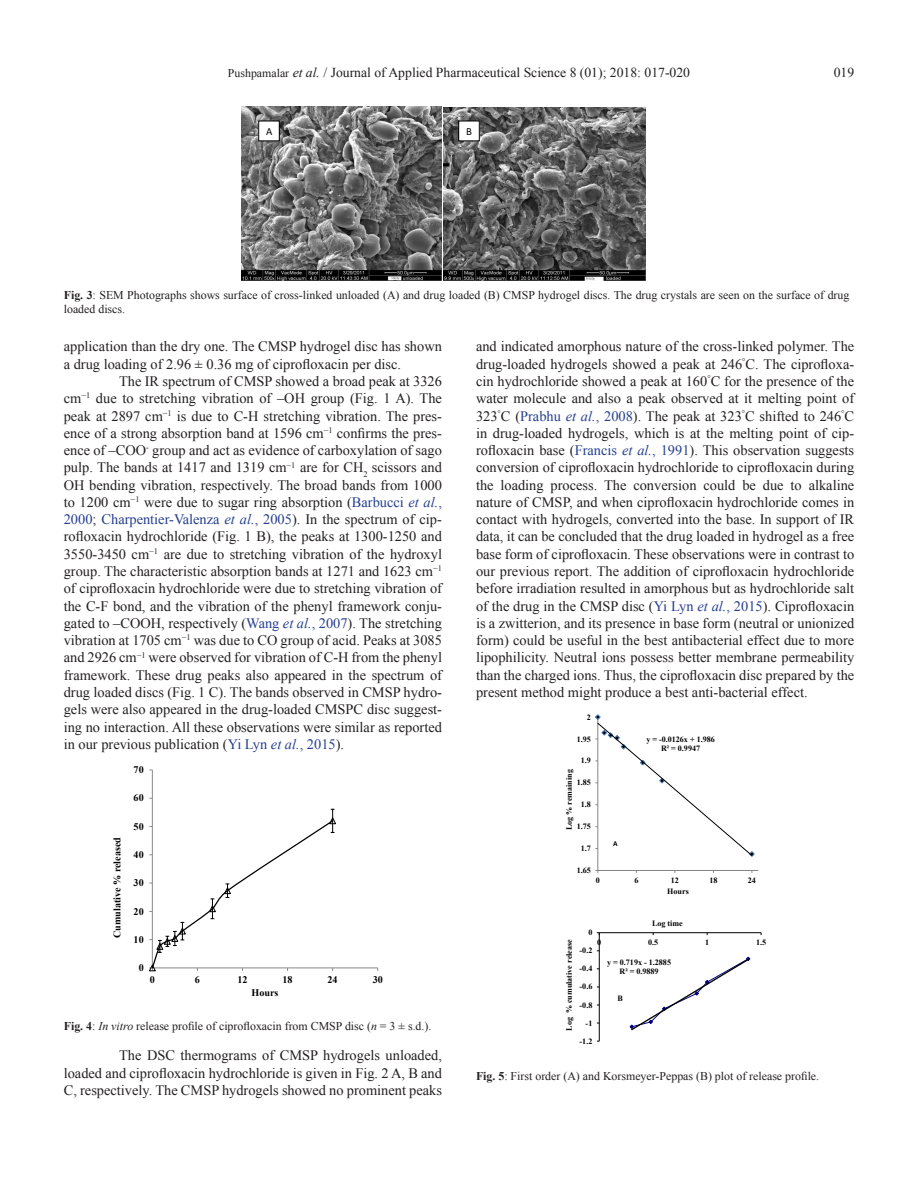
<style>
.page{position:relative;width:918px;height:1188px;background:#fff}
.page>*{position:absolute;margin:0;border:0;box-sizing:border-box;transform-origin:0 0}
.Body_Text{font:14.4px/17.2px "Times New Roman";color:#231f20;text-align:justify}
.Page_B_Header{font:13.65px "Times New Roman";color:#231f20}
.Page_Numbers_C{font:13.65px "Times New Roman";color:#231f20}
.Table_Caption_2_Colu{font:11.85px/14.2px "Times New Roman";color:#231f20}
.Table_Figure_Caption{font:11.85px "Times New Roman";color:#231f20}
.t1{font:10.8px "Calibri";color:#000}
.t2{font:700 10.05px "Times New Roman";color:#000}
.t3{font:700 8.1px/9.3px "Times New Roman";color:#000;text-align:center}
.t4{font:700 7.5px "Calibri";color:#000}
.s1{font-size:11.85px}
.s2{font-style:italic}
.s3{font-weight:700}
.s4{color:#253f8e}
.s5{font-style:italic;color:#253f8e}
</style>
<div class="page">
<hr style="left:152px;top:770px;width:1px;height:198px;background:#898989">
<hr style="left:152px;top:968px;width:226px;height:1px;background:#898989">
<svg style="left:149px;top:809px;width:187px;height:162px"></svg>
<hr style="left:598px;top:717px;width:1px;height:153px;background:#868686">
<hr style="left:598px;top:870px;width:160px;height:1px;background:#868686">
<svg style="left:595px;top:714px;width:160px;height:143px"></svg>
<hr style="left:599px;top:933px;width:1px;height:108px;background:#000">
<hr style="left:599px;top:932px;width:162px;height:1px;background:#000">
<svg style="left:629px;top:956px;width:122px;height:75px"></svg>
<div style="left:608px;top:837px;width:23px;height:15px;background:#fff"></div>
<img style="left:242px;top:106px;width:403px;height:175px">
<div style="left:259px;top:121px;width:20px;height:20px;background:#fff"></div>
<div style="left:258px;top:121px;width:22px;height:20px;border:1px solid #000"></div>
<div style="left:459px;top:121px;width:20px;height:20px;background:#fff"></div>
<div style="left:458px;top:121px;width:22px;height:20px;border:1px solid #000"></div>
<p class="Page_B_Header" style="left:228px;top:63px;width:464px"><span class="s1">Pushpamalar</span> <span class="s2">et al.</span> / Journal of Applied Pharmaceutical Science 8 (01); 2018: 017-020</p>
<p class="Page_Numbers_C" style="left:834px;top:63px;width:22px">019</p>
<p class="t1" style="left:266px;top:124px;width:8px">A</p>
<p class="t1" style="left:466px;top:124px;width:7px">B</p>
<p class="Table_Caption_2_Colu" style="left:64px;top:287px;width:787px"><span class="s3">Fig. 3</span>: SEM Photographs shows surface of cross-linked unloaded (A) and drug loaded (B) CMSP hydrogel discs. The drug crystals are seen on the surface of drug loaded discs.</p>
<p class="Body_Text" style="left:64px;top:338px;width:380px">application than the dry one. The CMSP hydrogel disc has shown a drug loading of 2.96 ± 0.36 mg of ciprofloxacin per disc.</p>
<p class="Body_Text" style="left:64px;top:372px;width:380px;text-indent:55px">The IR spectrum of CMSP showed a broad peak at 3326 cm<sup>−1</sup> due to stretching vibration of –OH group (Fig. 1 A). The peak at 2897 cm<sup>−1</sup> is due to C-H stretching vibration. The pres&shy;ence of a strong absorption band at 1596 cm<sup>−1</sup> confirms the pres&shy;ence of –COO<sup>-</sup> group and act as evidence of carboxylation of sago pulp. The bands at 1417 and 1319 cm<sup>−1</sup> are for CH<sub>2</sub> scissors and OH bending vibration, respectively. The broad bands from 1000 to 1200 cm<sup>−1</sup> were due to sugar ring absorption (<span class="s4">Barbucci</span> <span class="s5">et al.</span><span class="s4">, 2000</span>; <span class="s4">Charpentier-Valenza</span> <span class="s5">et al.</span><span class="s4">, 2005</span>). In the spectrum of cip&shy;rofloxacin hydrochloride (Fig. 1 B), the peaks at 1300-1250 and 3550-3450 cm<sup>−1</sup> are due to stretching vibration of the hydroxyl group. The characteristic absorption bands at 1271 and 1623 cm<sup>−1 </sup>of ciprofloxacin hydrochloride were due to stretching vibration of the C-F bond, and the vibration of the phenyl framework conju&shy;gated to –COOH, respectively (<span class="s4">Wang</span> <span class="s5">et al.</span><span class="s4">, 2007</span>). The stretching vibration at 1705 cm<sup>−1</sup> was due to CO group of acid. Peaks at 3085 and 2926 cm<sup>−1</sup> were observed for vibration of C-H from the phenyl framework. These drug peaks also appeared in the spectrum of drug loaded discs (Fig. 1 C). The bands observed in CMSP hydro&shy;gels were also appeared in the drug-loaded CMSPC disc suggest&shy;ing no interaction. All these observations were similar as reported in our previous publication (<span class="s4">Yi Lyn</span> <span class="s5">et al.</span><span class="s4">, 2015</span>).</p>
<p class="Body_Text" style="left:476px;top:338px;width:380px">and indicated amorphous nature of the cross-linked polymer. The drug-loaded hydrogels showed a peak at 246<sup>°</sup>C. The ciprofloxa&shy;cin hydrochloride showed a peak at 160<sup>°</sup>C for the presence of the water molecule and also a peak observed at it melting point of 323<sup>°</sup>C (<span class="s4">Prabhu</span> <span class="s5">et al.</span><span class="s4">, 2008</span>). The peak at 323<sup>°</sup>C shifted to 246<sup>°</sup>C in drug-loaded hydrogels, which is at the melting point of cip&shy;rofloxacin base (<span class="s4">Francis</span> <span class="s5">et al.</span><span class="s4">, 1991</span>). This observation suggests conversion of ciprofloxacin hydrochloride to ciprofloxacin during the loading process. The conversion could be due to alkaline nature of CMSP, and when ciprofloxacin hydrochloride comes in contact with hydrogels, converted into the base. In support of IR data, it can be concluded that the drug loaded in hydrogel as a free base form of ciprofloxacin. These observations were in contrast to our previous report. The addition of ciprofloxacin hydrochloride before irradiation resulted in amorphous but as hydrochloride salt of the drug in the CMSP disc (<span class="s4">Yi Lyn</span> <span class="s5">et al.</span><span class="s4">, 2015</span>). Ciprofloxacin is a zwitterion, and its presence in base form (neutral or unionized form) could be useful in the best antibacterial effect due to more lipophilicity. Neutral ions possess better membrane permeability than the charged ions. Thus, the ciprofloxacin disc prepared by the present method might produce a best anti-bacterial effect.</p>
<p class="t3" style="left:646px;top:734px;width:70px">y = -0.0126x + 1.986<br>R² = 0.9947</p>
<p class="t3" style="left:587px;top:712px;width:6px">2</p>
<p class="t3" style="left:577px;top:734px;width:16px">1.95</p>
<p class="t3" style="left:581px;top:756px;width:12px">1.9</p>
<p class="t2" style="left:134px;top:763px;width:12px">70</p>
<p class="t2" style="left:134px;top:791px;width:12px">60</p>
<p class="t2" style="left:134px;top:819px;width:12px">50</p>
<p class="t3" style="left:564px;top:830px;width:62px;rotate:-90deg">Log % remaining</p>
<p class="t3" style="left:577px;top:778px;width:16px">1.85</p>
<p class="t3" style="left:581px;top:800px;width:12px">1.8</p>
<p class="t3" style="left:577px;top:822px;width:16px">1.75</p>
<p class="t2" style="left:110px;top:938px;width:102px;rotate:-90deg">Cumulative % released</p>
<p class="t2" style="left:134px;top:848px;width:12px">40</p>
<p class="t2" style="left:134px;top:876px;width:12px">30</p>
<p class="t2" style="left:134px;top:904px;width:12px">20</p>
<p class="t2" style="left:134px;top:932px;width:12px">10</p>
<p class="t2" style="left:139px;top:961px;width:7px">0</p>
<p class="t2" style="left:150px;top:973px;width:7px">0</p>
<p class="t2" style="left:195px;top:973px;width:7px">6</p>
<p class="t2" style="left:237px;top:973px;width:12px">12</p>
<p class="t2" style="left:283px;top:973px;width:12px">18</p>
<p class="t2" style="left:328px;top:973px;width:12px">24</p>
<p class="t2" style="left:373px;top:973px;width:12px">30</p>
<p class="t2" style="left:252px;top:985px;width:28px">Hours</p>
<p class="Table_Figure_Caption" style="left:64px;top:1018px;width:369px"><span class="s3">Fig. 4</span>: <span class="s2">In vitro</span> release profile of ciprofloxacin from CMSP disc (<span class="s2">n</span> = 3 ± s.d.).</p>
<p class="Body_Text" style="left:64px;top:1047px;width:380px;text-indent:55px">The DSC thermograms of CMSP hydrogels unloaded, loaded and ciprofloxacin hydrochloride is given in Fig. 2 A, B and C, respectively. The CMSP hydrogels showed no prominent peaks</p>
<p class="t3" style="left:581px;top:844px;width:12px">1.7</p>
<p class="t3" style="left:577px;top:865px;width:16px">1.65</p>
<p class="t4" style="left:613px;top:838px;width:6px">A</p>
<p class="t3" style="left:596px;top:875px;width:6px">0</p>
<p class="t3" style="left:634px;top:875px;width:6px">6</p>
<p class="t3" style="left:671px;top:875px;width:10px">12</p>
<p class="t3" style="left:709px;top:875px;width:10px">18</p>
<p class="t3" style="left:748px;top:875px;width:10px">24</p>
<p class="t3" style="left:588px;top:928px;width:6px">0</p>
<p class="t3" style="left:667px;top:886px;width:23px">Hours</p>
<p class="t3" style="left:652px;top:919px;width:32px">Log time</p>
<p class="t3" style="left:597px;top:937px;width:6px">0</p>
<p class="t3" style="left:648px;top:937px;width:12px">0.5</p>
<p class="t3" style="left:705px;top:937px;width:6px">1</p>
<p class="t3" style="left:756px;top:937px;width:12px">1.5</p>
<p class="t3" style="left:564px;top:1031px;width:93px;rotate:-90deg">Log % cumulative release</p>
<p class="t3" style="left:580px;top:946px;width:14px">-0.2</p>
<p class="t3" style="left:607px;top:957px;width:65px">y = 0.719x - 1.2885<br>R² = 0.9889</p>
<p class="t3" style="left:580px;top:964px;width:14px">-0.4</p>
<p class="t3" style="left:580px;top:982px;width:14px">-0.6</p>
<p class="t3" style="left:618px;top:993px;width:7px">B</p>
<p class="t3" style="left:580px;top:1000px;width:14px">-0.8</p>
<p class="t3" style="left:586px;top:1018px;width:8px">-1</p>
<p class="t3" style="left:580px;top:1036px;width:14px">-1.2</p>
<p class="Table_Figure_Caption" style="left:476px;top:1068px;width:345px"><span class="s3">Fig. 5</span>: First order (A) and Korsmeyer-Peppas (B) plot of release profile.</p>
</div>
